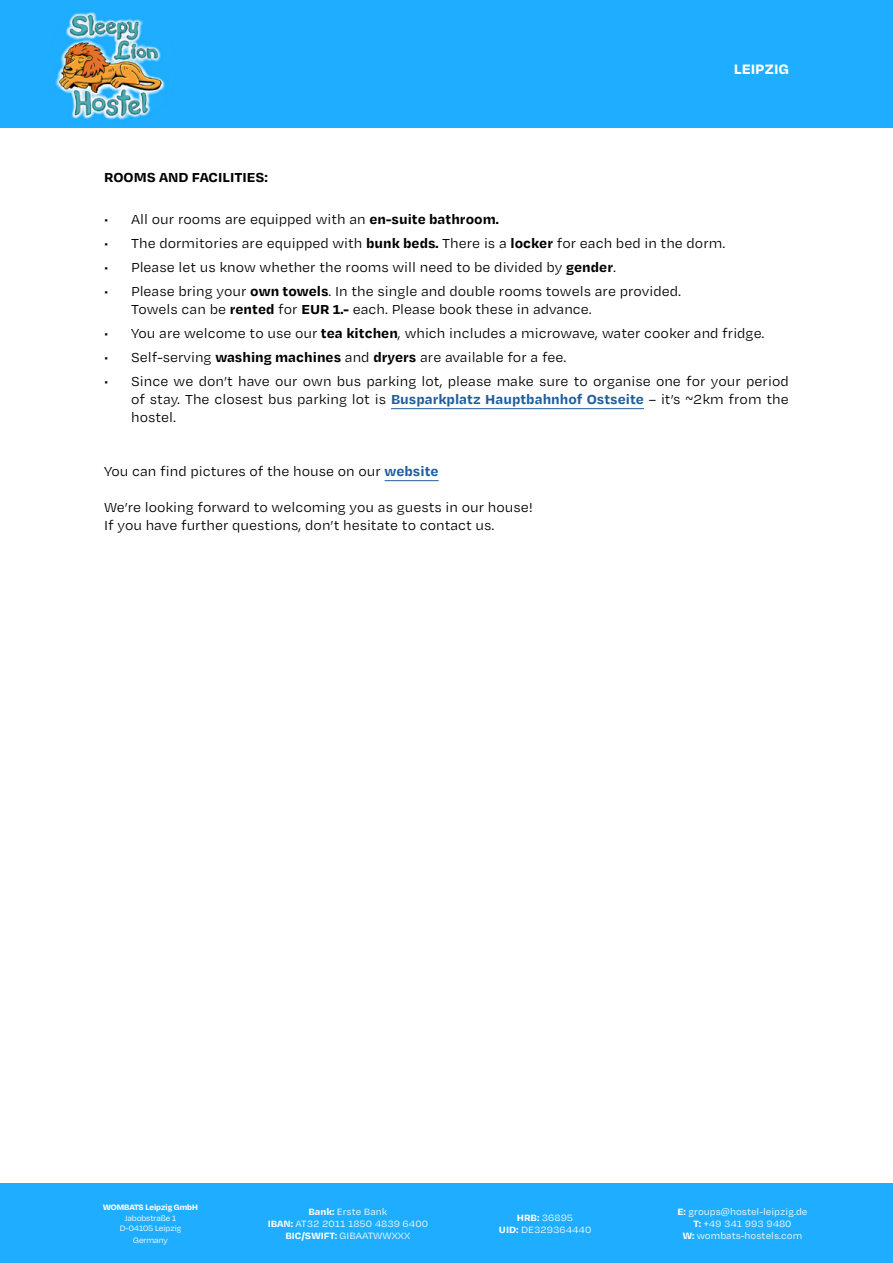
<style>
.page{position:relative;width:893px;height:1263px;background:#fff}
.page>*{position:absolute;margin:0;border:0;box-sizing:border-box;transform-origin:0 0}
.t1{font:700 15.75px "Degular";letter-spacing:.03em;color:#fff}
.t2{font:15px/18px "Degular Text";color:#000}
.t3{font:700 15px "Degular Text";color:#000}
.t4{font:10.5px/12px "Degular Text";color:#fff;text-align:center}
.t5{font:9px/10.8px "Degular";color:#fff;text-align:center}
.t6{font:700 9px "Degular";color:#fff}
.s1{font-weight:700}
.s2{font-weight:700;color:#215e9e}
</style>
<div class="page">
<hr style="left:391px;top:408px;width:253px;height:1px;background:#215e9e">
<hr style="left:385px;top:480px;width:54px;height:1px;background:#215e9e">
<div style="left:0;top:1183px;width:893px;height:80px;background:#1fadff"></div>
<div style="left:0;top:0;width:893px;height:128px;background:#1fadff"></div>
<img style="left:55px;top:12px;width:110px;height:108px">
<p class="t1" style="left:734px;top:59px;width:56px">LEIPZIG</p>
<p class="t3" style="left:104px;top:167px;width:165px">ROOMS AND FACILITIES:</p>
<p class="t2" style="left:104px;top:210px;width:396px">• All our rooms are equipped with an <span class="s1">en-suite bathroom.</span></p>
<p class="t2" style="left:104px;top:234px;width:623px">• The dormitories are equipped with <span class="s1">bunk beds.</span> There is a <span class="s1">locker</span> for each bed in the dorm.</p>
<p class="t2" style="left:104px;top:258px;width:513px">• Please let us know whether the rooms will need to be divided by <span class="s1">gender</span>.</p>
<p class="t2" style="left:131px;top:282px;width:551px;text-indent:-27px">• Please bring your <span class="s1">own towels</span>. In the single and double rooms towels are provided.<br>Towels can be <span class="s1">rented</span> for <span class="s1">EUR 1.-</span> each. Please book these in advance.</p>
<p class="t2" style="left:104px;top:324px;width:662px">• You are welcome to use our <span class="s1">tea kitchen</span>, which includes a microwave, water cooker and fridge.</p>
<p class="t2" style="left:104px;top:348px;width:464px">• Self-serving <span class="s1">washing machines</span> and <span class="s1">dryers</span> are available for a fee.</p>
<p class="t2" style="left:131px;top:372px;width:659px;text-align:justify;text-indent:-27px">• Since we don’t have our own bus parking lot, please make sure to organise one for your period of stay. The closest bus parking lot is <span class="s2">Busparkplatz Hauptbahnhof Ostseite</span> – it’s ~2km from the hostel.</p>
<p class="t2" style="left:104px;top:462px;width:336px">You can find pictures of the house on our <span class="s2">website</span></p>
<p class="t2" style="left:104px;top:498px;width:430px">We’re looking forward to welcoming you as guests in our house!<br>If you have further questions, don’t hesitate to contact us.</p>
<p class="t6" style="left:103px;top:1201px;width:96px">WOMBATS Leipzig GmbH</p>
<p class="t5" style="left:120px;top:1212px;width:63px">Jabobstraße 1<br>D-04105 Leipzig</p>
<p class="t5" style="left:133px;top:1235px;width:36px">Germany</p>
<p class="t4" style="left:268px;top:1205px;width:162px"><span class="s1">Bank:</span> Erste Bank<br><span class="s1">IBAN:</span> AT32 2011 1850 4839 6400<br><span class="s1">BIC/SWIFT:</span> GIBAATWWXXX</p>
<p class="t4" style="left:499px;top:1211px;width:94px"><span class="s1">HRB:</span> 36895<br><span class="s1">UID:</span> DE329364440</p>
<p class="t4" style="left:677px;top:1205px;width:132px"><span class="s1">E:</span> groups@hostel-leipzig.de<br><span class="s1">T:</span> +49 341 993 9480<br><span class="s1">W:</span> wombats-hostels.com</p>
</div>
